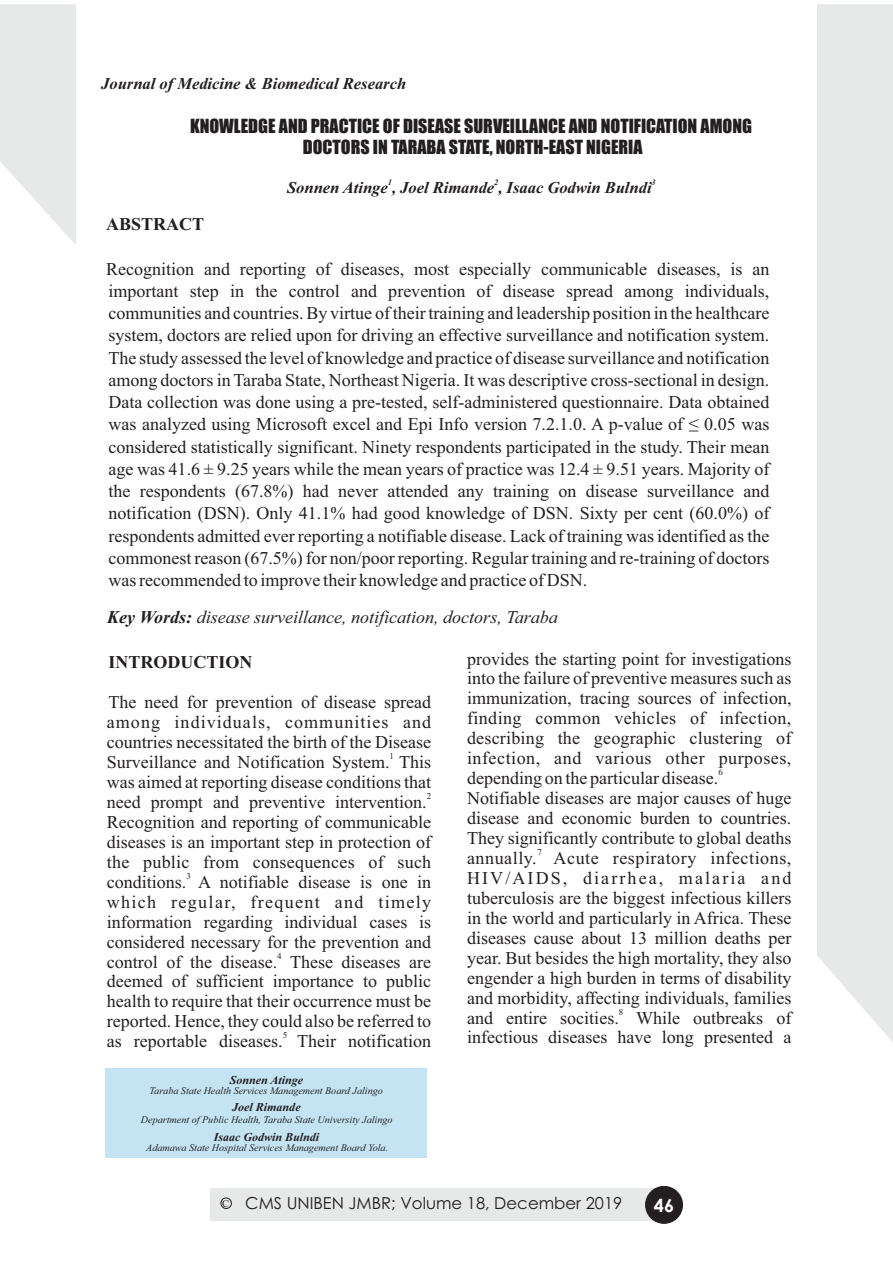
<style>
.page{position:relative;width:893px;height:1262px;background:#fff}
.page>*{position:absolute;margin:0;border:0;box-sizing:border-box;transform-origin:0 0}
.t1{font:18px/20px "Times New Roman";color:#231f20;text-align:justify}
.t2{font:18px/20.7px "Impact";color:#231f20;text-align:center}
.t3{font:italic 18px "Times New Roman";color:#231f20}
.t4{font:700 18px "Times New Roman";color:#231f20}
.t5{font:700 18px "Century Gothic";color:#fff}
.t6{font:italic 700 16.5px "Times New Roman";color:#231f20}
.t7{font:16.5px "Century Gothic";color:#231f20}
.t8{font:italic 700 12px "Times New Roman";color:#231f20}
.t9{font:italic 10.05px "Times New Roman";color:#231f20}
.t10{font:9px "Times New Roman";color:#231f20}
.t11{font:italic 700 8.25px "Times New Roman";color:#231f20}
.s1{font-weight:700}
</style>
<div class="page">
<div style="left:817px;top:4px;width:76px;height:1038px;background:#e7e8e8"></div>
<svg style="left:0;top:4px;width:76px;height:241px"></svg>
<div style="left:210px;top:1188px;width:459px;height:33px;background:#e7e8e8"></div>
<div style="left:645px;top:1186px;width:37px;height:37px;background:#231f20;border:1px solid #231f20;border-radius:50%"></div>
<div style="left:106px;top:1068px;width:321px;height:89px;background:#c4e4f3"></div>
<div style="left:221px;top:1197px;width:10px;height:11px;border:1px solid #231f20;border-radius:50%"></div>
<p class="t6" style="left:101px;top:78px;width:306px">Journal of Medicine &amp; Biomedical Research</p>
<p class="t2" style="left:190px;top:117px;width:563px">KNOWLEDGE AND PRACTICE OF DISEASE SURVEILLANCE AND NOTIFICATION AMONG<br>DOCTORS IN TARABA STATE, NORTH-EAST NIGERIA</p>
<p class="t11" style="left:388px;top:179px;width:6px">1</p>
<p class="t11" style="left:494px;top:179px;width:6px">2</p>
<p class="t11" style="left:651px;top:179px;width:6px">3</p>
<p class="t6" style="left:287px;top:182px;width:366px">Sonnen Atinge , Joel Rimande , Isaac Godwin Bulndi</p>
<p class="t4" style="left:106px;top:218px;width:100px">ABSTRACT</p>
<p class="t1" style="left:106px;top:259px;width:664px;line-height:22.2px">Recognition and reporting of diseases, most especially communicable diseases, is an important step in the control and prevention of disease spread among individuals, communities and countries. By virtue of their training and leadership position in the healthcare system, doctors are relied upon for driving an effective surveillance and notification system.<br>The study assessed the level of knowledge and practice of disease surveillance and notification among doctors in Taraba State, Northeast Nigeria. It was descriptive cross-sectional in design.<br>Data collection was done using a pre-tested, self-administered questionnaire. Data obtained was analyzed using Microsoft excel and Epi Info version 7.2.1.0. A p-value of ≤ 0.05 was considered statistically significant. Ninety respondents participated in the study. Their mean age was 41.6 ± 9.25 years while the mean years of practice was 12.4 ± 9.51 years. Majority of the respondents (67.8%) had never attended any training on disease surveillance and notification (DSN). Only 41.1% had good knowledge of DSN. Sixty per cent (60.0%) of respondents admitted ever reporting a notifiable disease. Lack of training was identified as the commonest reason (67.5%) for non/poor reporting. Regular training and re-training of doctors was recommended to improve their knowledge and practice of DSN.</p>
<p class="t3" style="left:107px;top:610px;width:452px"><span class="s1">Key Words:</span> disease surveillance, notification, doctors, Taraba</p>
<p class="t4" style="left:108px;top:656px;width:145px">INTRODUCTION</p>
<p class="t1" style="left:107px;top:694px;width:326px">The need for prevention of disease spread among individuals, communities and countries necessitated the birth of the Disease</p>
<p class="t10" style="left:389px;top:753px;width:6px">1</p>
<p class="t1" style="left:107px;top:754px;width:326px">Surveillance and Notification System. This was aimed at reporting disease conditions that</p>
<p class="t10" style="left:427px;top:792px;width:6px">2</p>
<p class="t1" style="left:107px;top:793px;width:326px;text-align:left">need prompt and preventive intervention.<br>Recognition and reporting of communicable diseases is an important step in protection of the public from consequences of such</p>
<p class="t10" style="left:186px;top:872px;width:6px">3</p>
<p class="t1" style="left:107px;top:873px;width:326px">conditions. A notifiable disease is one in which regular, frequent and timely information regarding individual cases is considered necessary for the prevention and</p>
<p class="t10" style="left:277px;top:952px;width:6px">4</p>
<p class="t1" style="left:107px;top:953px;width:326px">control of the disease. These diseases are deemed of sufficient importance to public health to require that their occurrence must be reported. Hence, they could also be referred to</p>
<p class="t10" style="left:283px;top:1032px;width:6px">5</p>
<p class="t1" style="left:107px;top:1033px;width:326px">as reportable diseases. Their notification</p>
<p class="t1" style="left:467px;top:650px;width:326px">provides the starting point for investigations into the failure of preventive measures such as immunization, tracing sources of infection, finding common vehicles of infection, describing the geographic clustering of infection, and various other purposes,</p>
<p class="t10" style="left:718px;top:769px;width:6px">6</p>
<p class="t1" style="left:467px;top:770px;width:326px;text-align:left">depending on the particular disease.<br>Notifiable diseases are major causes of huge disease and economic burden to countries.<br>They significantly contribute to global deaths</p>
<p class="t10" style="left:537px;top:848px;width:6px">7</p>
<p class="t1" style="left:467px;top:849px;width:326px">annually. Acute respiratory infections, HIV/AIDS, diarrhea, malaria and tuberculosis are the biggest infectious killers in the world and particularly in Africa. These diseases cause about 13 million deaths per year. But besides the high mortality, they also engender a high burden in terms of disability and morbidity, affecting individuals, families</p>
<p class="t10" style="left:618px;top:1008px;width:6px">8</p>
<p class="t1" style="left:467px;top:1009px;width:326px">and entire socities. While outbreaks of infectious diseases have long presented a</p>
<p class="t8" style="left:230px;top:1075px;width:75px">Sonnen Atinge</p>
<p class="t9" style="left:150px;top:1087px;width:235px">Taraba State Health Services Management Board Jalingo</p>
<p class="t8" style="left:232px;top:1103px;width:70px">Joel Rimande</p>
<p class="t9" style="left:141px;top:1115px;width:253px">Department of Public Health, Taraba State University Jalingo</p>
<p class="t8" style="left:214px;top:1132px;width:107px">Isaac Godwin Bulndi</p>
<p class="t9" style="left:146px;top:1144px;width:243px">Adamawa State Hospital Services Management Board Yola.</p>
<p class="t7" style="left:222px;top:1196px;width:401px"><sup>C</sup> CMS UNIBEN JMBR; Volume 18, December 2019</p>
<p class="t5" style="left:654px;top:1198px;width:22px">46</p>
</div>
